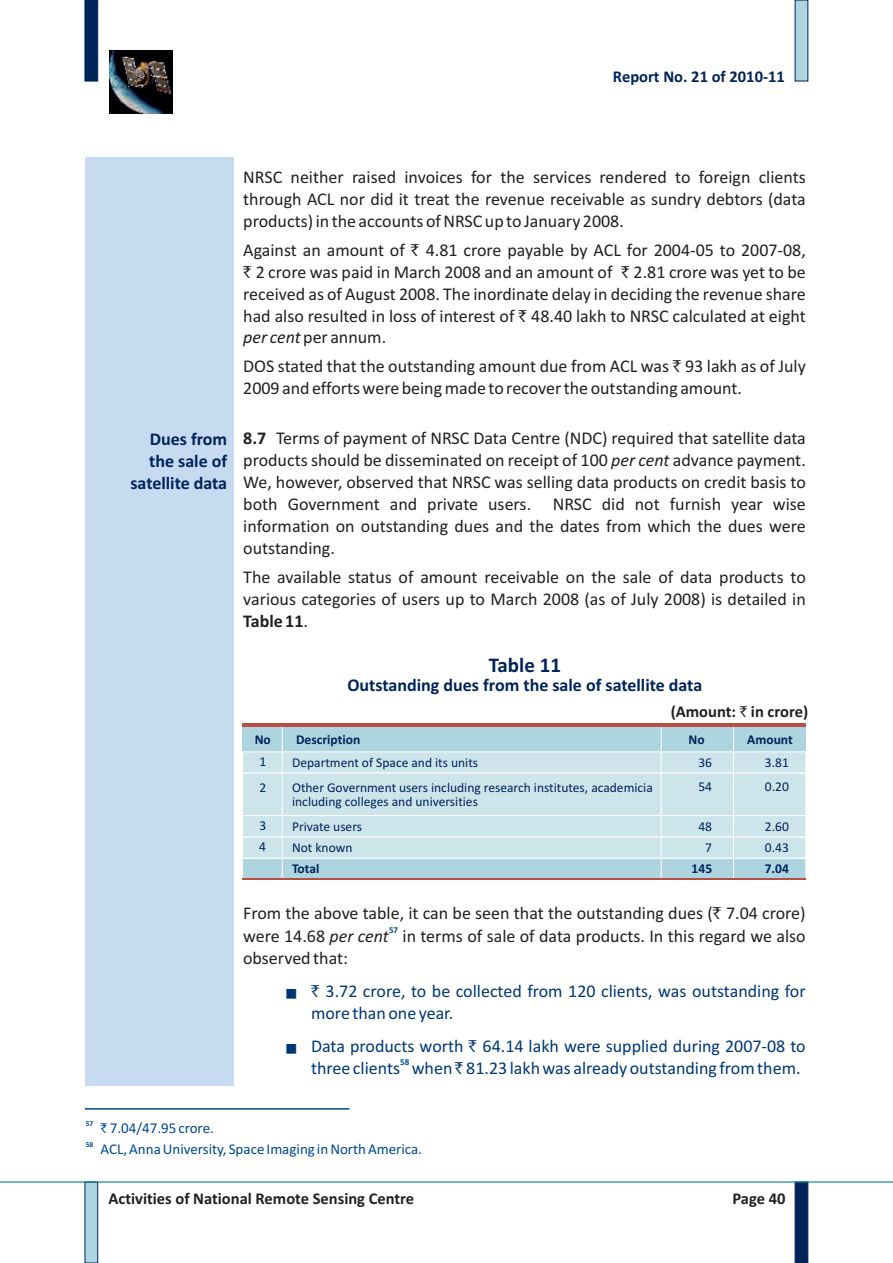
<style>
.page{position:relative;width:893px;height:1263px;background:#fff}
.page>*{position:absolute;margin:0;border:0;box-sizing:border-box;transform-origin:0 0}
.t1{font:700 21px "Calibri";color:#002359}
.t2{font:18px/21.9px "Calibri";color:#231f20;text-align:justify}
.t3{font:18px/21.9px "Calibri";color:#013874}
.t4{font:700 18px/21.9px "Calibri";color:#002359;text-align:right}
.t5{font:700 16.5px "Calibri";color:#231f20}
.t6{font:700 16.5px "Calibri";color:#002359}
.t7{font:15px "Calibri";color:#01498e}
.t8{font:13.5px/24.5px "Calibri";color:#002359}
.t9{font:700 13.5px "Calibri";color:#002359}
.t10{font:13.5px "Rupee Foradian";color:#01498e}
.t11{font:700 9px "Calibri";color:#01498e}
.t12{font:700 7.5px "Calibri";color:#01498e}
.s1{font-family:"Rupee Foradian";font-size:16.5px}
.s2{font-style:italic}
.s3{font-weight:700}
.s4{font-family:"Rupee Foradian";font-weight:400;font-size:15px}
</style>
<div class="page">
<svg style="left:794px;top:1182px;width:15px;height:81px"></svg>
<svg style="left:84px;top:1182px;width:15px;height:81px"></svg>
<hr style="left:0;top:1181px;width:893px;height:1px;background:#00828f">
<svg style="left:84px;top:0;width:15px;height:82px"></svg>
<svg style="left:794px;top:0;width:15px;height:82px"></svg>
<img style="left:109px;top:50px;width:64px;height:64px">
<div style="left:85px;top:157px;width:149px;height:929px;background:#c6daf0"></div>
<hr style="left:85px;top:1108px;width:264px;height:2px;background:#01498e">
<div style="left:243px;top:723px;width:563px;height:29px;background:#aed5df"></div>
<svg style="left:242px;top:751px;width:564px;height:129px;background:#cbe2e8"></svg>
<hr style="left:282px;top:723px;width:1px;height:156px;background:#fff">
<hr style="left:661px;top:723px;width:1px;height:156px;background:#fff">
<hr style="left:733px;top:723px;width:1px;height:156px;background:#fff">
<hr style="left:243px;top:723px;width:563px;height:3px;background:#b74f47">
<hr style="left:243px;top:878px;width:563px;height:1px;background:#b74f47">
<p class="t6" style="left:613px;top:69px;width:173px">Report No. 21 of 2010-11</p>
<p class="t2" style="left:243px;top:168px;width:564px">NRSC neither raised invoices for the services rendered to foreign clients through ACL nor did it treat the revenue receivable as sundry debtors (data products) in the accounts of NRSC up to January 2008.</p>
<p class="t2" style="left:243px;top:240px;width:564px">Against an amount of <span class="s1">`</span> 4.81 crore payable by ACL for 2004-05 to 2007-08, <span class="s1">`</span> 2 crore was paid in March 2008 and an amount of <span class="s1">`</span> 2.81 crore was yet to be received as of August 2008. The inordinate delay in deciding the revenue share had also resulted in loss of interest of <span class="s1">`</span> 48.40 lakh to NRSC calculated at eight <span class="s2">per cent</span> per annum.</p>
<p class="t2" style="left:243px;top:357px;width:564px">DOS stated that the outstanding amount due from ACL was <span class="s1">`</span> 93 lakh as of July<br>2009 and efforts were being made to recover the outstanding amount.</p>
<p class="t4" style="left:130px;top:429px;width:98px">Dues from the sale of satellite data</p>
<p class="t2" style="left:243px;top:429px;width:564px"><span class="s3">8.7</span> Terms of payment of NRSC Data Centre (NDC) required that satellite data products should be disseminated on receipt of 100 <span class="s2">per cent</span> advance payment.<br>We, however, observed that NRSC was selling data products on credit basis to both Government and private users. NRSC did not furnish year wise information on outstanding dues and the dates from which the dues were outstanding.</p>
<p class="t2" style="left:243px;top:567px;width:564px">The available status of amount receivable on the sale of data products to various categories of users up to March 2008 (as of July 2008) is detailed in <span class="s3">Table 11</span>.</p>
<p class="t1" style="left:489px;top:656px;width:74px">Table 11</p>
<p class="t4" style="left:347px;top:675px;width:356px">Outstanding dues from the sale of satellite data</p>
<p class="t5" style="left:671px;top:704px;width:139px">(Amount: <span class="s4">`</span> in crore)</p>
<p class="t9" style="left:255px;top:734px;width:18px">No</p>
<p class="t9" style="left:296px;top:734px;width:66px">Description</p>
<p class="t9" style="left:689px;top:734px;width:18px">No</p>
<p class="t9" style="left:747px;top:734px;width:47px">Amount</p>
<p class="t8" style="left:292px;top:751px;width:362px;line-height:25px">Department of Space and its units<br>Other Government users including research institutes, academicia</p>
<p class="t8" style="left:292px;top:791px;width:187px">including colleges and universities<br>Private users</p>
<p class="t8" style="left:292px;top:836px;width:62px">Not known</p>
<p class="t9" style="left:292px;top:863px;width:29px">Total</p>
<p class="t8" style="left:259px;top:750px;width:8px;line-height:25.8px">1<br>2</p>
<p class="t8" style="left:259px;top:816px;width:9px;line-height:21.3px">3<br>4</p>
<p class="t8" style="left:698px;top:751px;width:15px">36<br>54</p>
<p class="t8" style="left:698px;top:817px;width:15px;line-height:21.3px;text-align:center">48<br>7</p>
<p class="t9" style="left:692px;top:863px;width:22px">145</p>
<p class="t8" style="left:765px;top:751px;width:25px">3.81<br>0.20</p>
<p class="t8" style="left:765px;top:817px;width:25px;line-height:21.3px">2.60<br>0.43</p>
<p class="t9" style="left:765px;top:863px;width:26px">7.04</p>
<p class="t2" style="left:243px;top:904px;width:564px">From the above table, it can be seen that the outstanding dues (<span class="s1">`</span> 7.04 crore) were 14.68 <span class="s2">per cent</span> in terms of sale of data products. In this regard we also observed that:</p>
<p class="t11" style="left:389px;top:926px;width:11px">57</p>
<p class="t3" style="left:311px;top:981px;width:496px;text-indent:-25px">■ <span class="s1">`</span> 3.72 crore, to be collected from 120 clients, was outstanding for more than one year.</p>
<p class="t3" style="left:286px;top:1036px;width:521px;line-height:22.4px;text-align:right">■ Data products worth <span class="s1">`</span> 64.14 lakh were supplied during 2007-08 to three clients when <span class="s1">`</span> 81.23 lakh was already outstanding from them.</p>
<p class="t11" style="left:400px;top:1058px;width:11px">58</p>
<p class="t12" style="left:86px;top:1120px;width:9px">57</p>
<p class="t7" style="left:110px;top:1122px;width:106px">7.04/47.95 crore.</p>
<p class="t12" style="left:86px;top:1141px;width:9px">58</p>
<p class="t7" style="left:100px;top:1143px;width:323px">ACL, Anna University, Space Imaging in North America.</p>
<p class="t10" style="left:100px;top:1123px;width:8px">`</p>
<p class="t5" style="left:109px;top:1192px;width:307px">Activities of National Remote Sensing Centre</p>
<p class="t5" style="left:732px;top:1192px;width:55px">Page 40</p>
</div>
